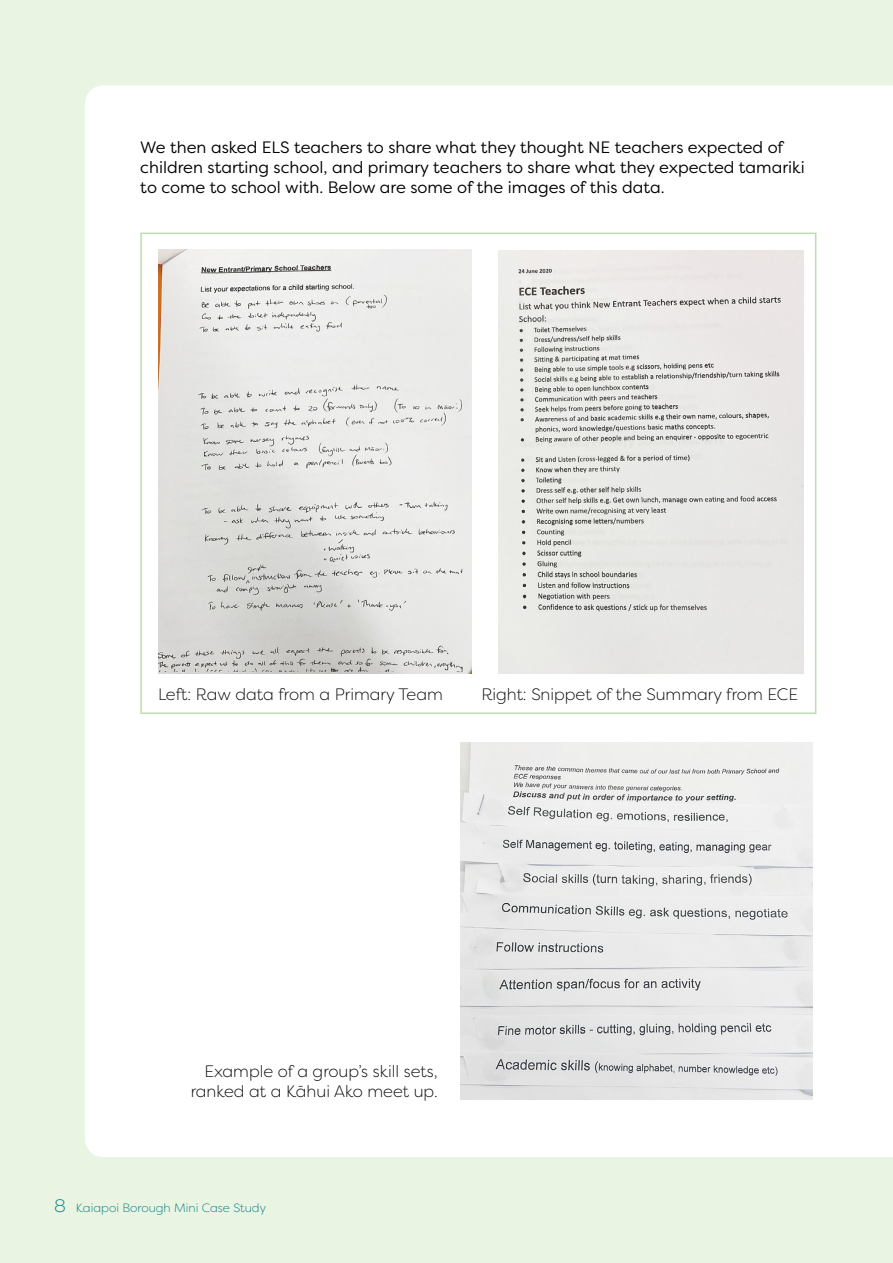
<style>
.page{position:relative;width:893px;height:1263px;background:#e9f4e3}
.page>*{position:absolute;margin:0;border:0;box-sizing:border-box;transform-origin:0 0}
.t1{font:16.5px/20.1px "Filson Pro";color:#000}
.t2{font:300 16.5px/19.6px "Filson Pro";color:#000;text-align:right}
.t3{font:300 12px "Filson Pro";color:#007c81}
.s1{font-size:18px}
</style>
<div class="page">
<div style="left:85px;top:85px;width:808px;height:1072px;background:#fff"></div>
<img style="left:158px;top:249px;width:313px;height:425px">
<img style="left:498px;top:251px;width:306px;height:423px">
<div style="left:140px;top:233px;width:676px;height:481px;border:2px solid #bcdeae"></div>
<img style="left:460px;top:743px;width:353px;height:356px">
<p class="t1" style="left:140px;top:136px;width:666px">We then asked ELS teachers to share what they thought NE teachers expected of children starting school, and primary teachers to share what they expected tamariki to come to school with. Below are some of the images of this data.</p>
<p class="t2" style="left:158px;top:684px;width:286px">Left: Raw data from a Primary Team</p>
<p class="t2" style="left:481px;top:684px;width:318px">Right: Snippet of the Summary from ECE</p>
<p class="t2" style="left:191px;top:1061px;width:249px">Example of a group’s skill sets, ranked at a Kāhui Ako meet up.</p>
<p class="t3" style="left:54px;top:1200px;width:214px"><span class="s1">8</span> Kaiapoi Borough Mini Case Study</p>
</div>
